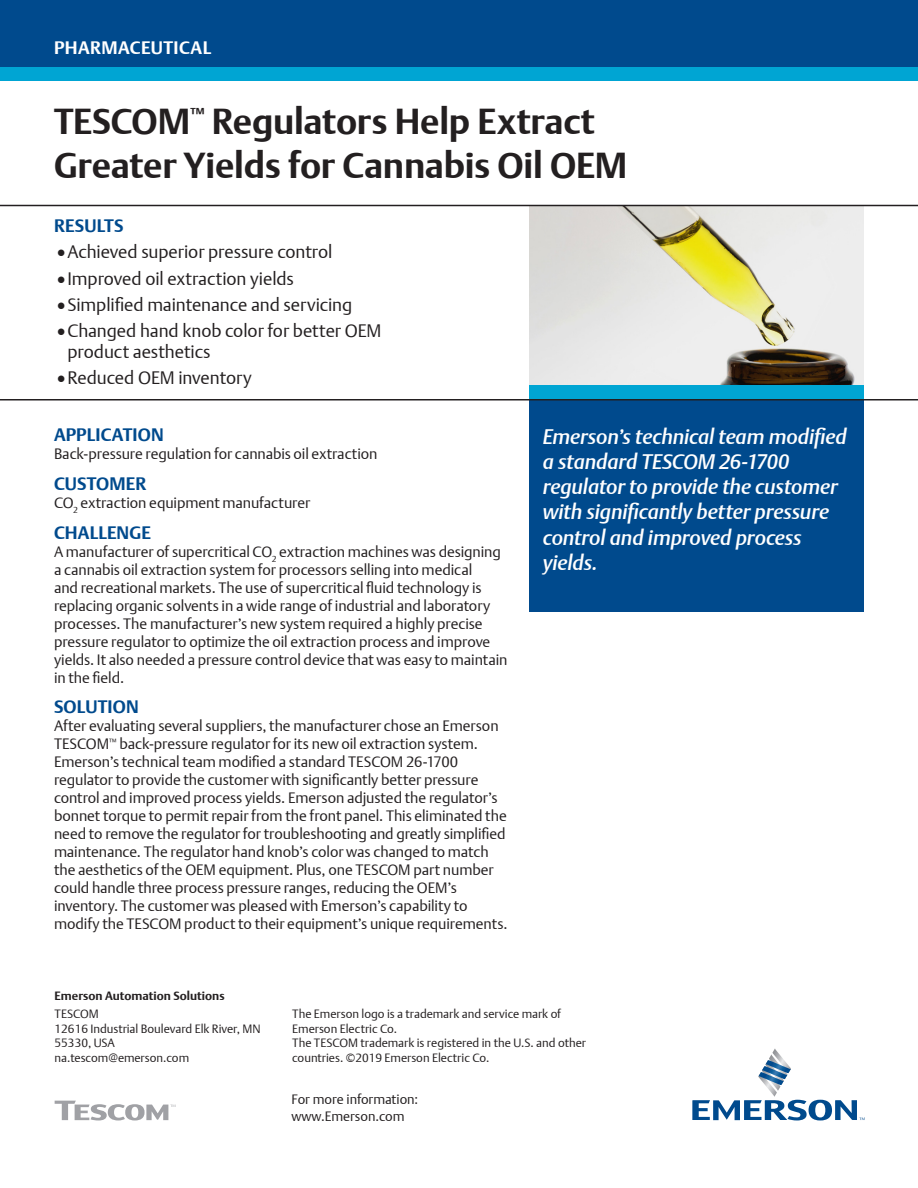
<style>
.page{position:relative;width:918px;height:1188px;background:#fff}
.page>*{position:absolute;margin:0;border:0;box-sizing:border-box;transform-origin:0 0}
.Headline{font:700 36px/43.2px "DTL Argo T";letter-spacing:-.005em;color:#231f20}
.t1{font:italic 500 21px/25.2px "DTL Argo T";letter-spacing:-.005em;color:#fff}
.Results_Bulleted_Tex{font:18px/21.6px "DTL Argo T Light";letter-spacing:-.005em;color:#231f20}
.Blue_Subheads{font:700 18px "DTL Argo T";letter-spacing:.01em;color:#004a8d}
.Industry{font:700 18px "DTL Argo T";letter-spacing:.025em;color:#fff}
.Headline-2{font:700 15.75px "DTL Argo T";color:#231f20}
.Main_Text{font:15px/18px "DTL Argo T Light";letter-spacing:-.005em;color:#231f20}
.t2{font:13.5px "DTL Argo T Light";color:#231f20}
.t3{font:12px/14.4px "DTL Argo T Light";color:#231f20}
.t4{font:700 12px "DTL Argo T";color:#231f20}
</style>
<div class="page">
<img style="left:529px;top:206px;width:335px;height:179px">
<div style="left:0;top:0;width:918px;height:68px;background:#004a8d"></div>
<div style="left:0;top:68px;width:918px;height:13px;background:#00a5d3"></div>
<div style="left:529px;top:385px;width:335px;height:14px;background:#00a5d3"></div>
<div style="left:529px;top:400px;width:335px;height:212px;background:#004a8d"></div>
<hr style="left:0;top:399px;width:918px;height:1px;background:#231f20">
<hr style="left:0;top:205px;width:918px;height:1px;background:#231f20">
<svg style="left:692px;top:1048px;width:173px;height:72px"></svg>
<svg style="left:55px;top:1101px;width:120px;height:19px"></svg>
<p class="Industry" style="left:54px;top:37px;width:159px">PHARMACEUTICAL</p>
<p class="Headline" style="left:54px;top:100px;width:575px;text-indent:158px">Regulators Help Extract<br>Greater Yields for Cannabis Oil OEM</p>
<p class="Headline" style="left:54px;top:100px;width:138px">TESCOM</p>
<p class="Headline-2" style="left:191px;top:104px;width:16px">™</p>
<p class="Blue_Subheads" style="left:54px;top:215px;width:71px">RESULTS</p>
<p class="Results_Bulleted_Tex" style="left:57px;top:241px;width:277px">•Achieved superior pressure control</p>
<p class="Results_Bulleted_Tex" style="left:57px;top:267px;width:238px">•Improved oil extraction yields</p>
<p class="Results_Bulleted_Tex" style="left:57px;top:293px;width:297px">•Simplified maintenance and servicing</p>
<p class="Results_Bulleted_Tex" style="left:68px;top:319px;width:316px;text-indent:-10px">•Changed hand knob color for better OEM product aesthetics</p>
<p class="Results_Bulleted_Tex" style="left:57px;top:367px;width:196px">•Reduced OEM inventory</p>
<p class="Blue_Subheads" style="left:54px;top:424px;width:111px">APPLICATION</p>
<p class="Main_Text" style="left:54px;top:445px;width:325px">Back-pressure regulation for cannabis oil extraction</p>
<p class="Blue_Subheads" style="left:54px;top:473px;width:94px">CUSTOMER</p>
<p class="Main_Text" style="left:54px;top:494px;width:258px">CO<sub>2</sub> extraction equipment manufacturer</p>
<p class="Blue_Subheads" style="left:54px;top:522px;width:98px">CHALLENGE</p>
<p class="Main_Text" style="left:54px;top:542px;width:455px">A manufacturer of supercritical CO<sub>2</sub> extraction machines was designing a cannabis oil extraction system for processors selling into medical<br>and recreational markets. The use of supercritical fluid technology is replacing organic solvents in a wide range of industrial and laboratory processes. The manufacturer’s new system required a highly precise pressure regulator to optimize the oil extraction process and improve yields. It also needed a pressure control device that was easy to maintain in the field.</p>
<p class="Blue_Subheads" style="left:54px;top:696px;width:86px">SOLUTION</p>
<p class="Main_Text" style="left:54px;top:717px;width:455px">After evaluating several suppliers, the manufacturer chose an Emerson TESCOM<sup>™</sup> back-pressure regulator for its new oil extraction system.<br>Emerson’s technical team modified a standard TESCOM 26-1700 regulator to provide the customer with significantly better pressure control and improved process yields. Emerson adjusted the regulator’s bonnet torque to permit repair from the front panel. This eliminated the need to remove the regulator for troubleshooting and greatly simplified maintenance. The regulator hand knob’s color was changed to match the aesthetics of the OEM equipment. Plus, one TESCOM part number could handle three process pressure ranges, reducing the OEM’s inventory. The customer was pleased with Emerson’s capability to modify the TESCOM product to their equipment’s unique requirements.</p>
<p class="t1" style="left:543px;top:424px;width:305px">Emerson’s technical team modified a standard TESCOM 26-1700 regulator to provide the customer with significantly better pressure control and improved process yields.</p>
<p class="t4" style="left:55px;top:989px;width:172px">Emerson Automation Solutions</p>
<p class="t3" style="left:55px;top:1007px;width:207px">TESCOM<br>12616 Industrial Boulevard Elk River, MN<br>55330, USA<br>na.tescom@emerson.com</p>
<p class="t3" style="left:292px;top:1007px;width:270px">The Emerson logo is a trademark and service mark of<br>Emerson Electric Co.</p>
<p class="t3" style="left:292px;top:1036px;width:295px">The TESCOM trademark is registered in the U.S. and other countries. ©2019 Emerson Electric Co.</p>
<p class="t2" style="left:292px;top:1091px;width:128px">For more information:</p>
<p class="t2" style="left:292px;top:1108px;width:115px">www.Emerson.com</p>
</div>
